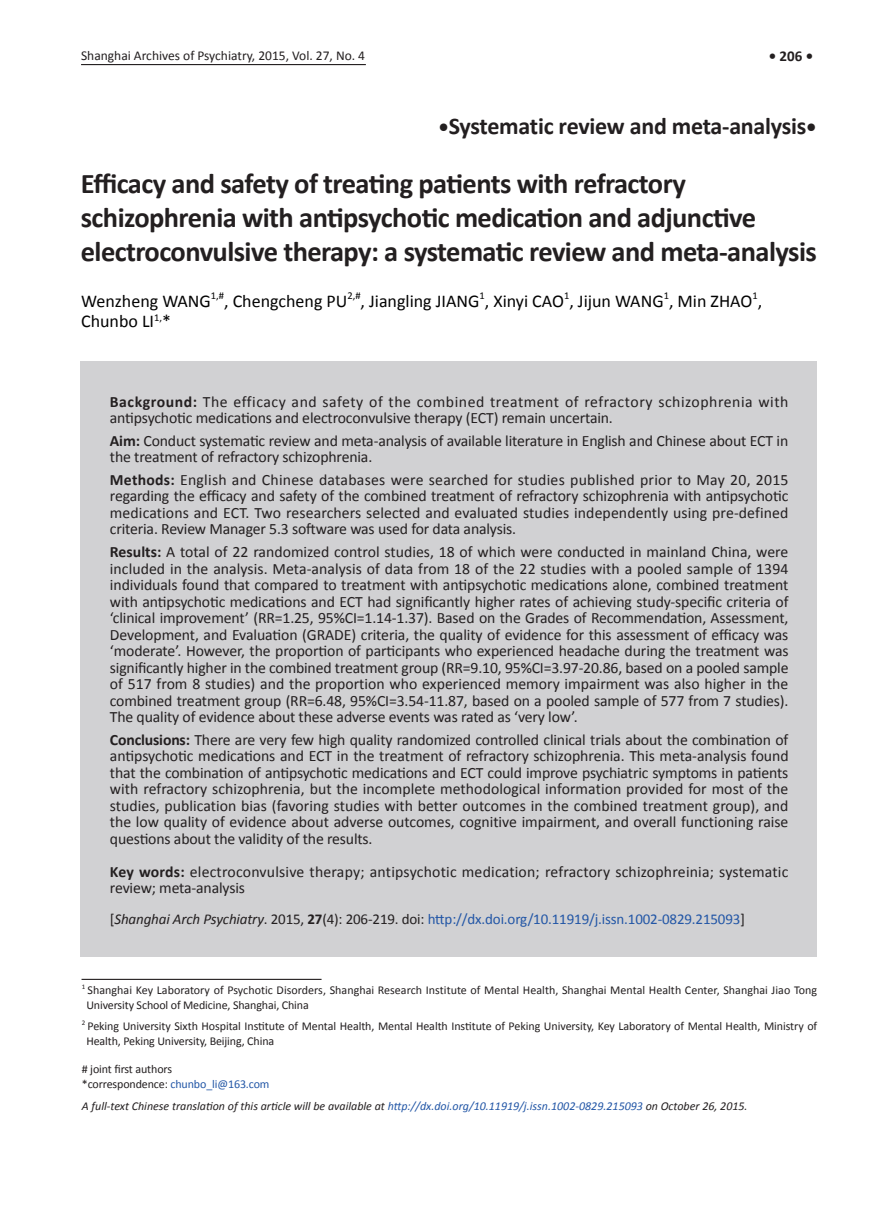
<style>
.page{position:relative;width:893px;height:1212px;background:#fff}
.page>*{position:absolute;margin:0;border:0;box-sizing:border-box;transform-origin:0 0}
.t1{font:700 28.5px/33.9px "Calibri";letter-spacing:-.02em;color:#231f20}
.t2{font:700 24px "Calibri";letter-spacing:-.01em;color:#231f20}
.t3{font:18px "Calibri";color:#030303}
.t4{font:15.75px/16.5px "Calibri";letter-spacing:-.01em;color:#231f20;text-align:justify}
.t5{font:15.75px/16.5px "Calibri";letter-spacing:.01em;color:#231f20}
.t6{font:15.75px/16.5px "Calibri";letter-spacing:.015em;color:#231f20}
.t7{font:15px "Calibri";letter-spacing:-.01em;color:#2256a6}
.t8{font:700 15px "Calibri";color:#231f20}
.t9{font:13.5px "Calibri";color:#231f20}
.t10{font:12px/15px "Calibri";letter-spacing:-.005em;color:#231f20}
.t11{font:italic 12px "Calibri";color:#231f20}
.t12{font:10.5px "Calibri";color:#030303}
.t13{font:7.05px "Calibri";color:#231f20}
.s1{font-size:21px}
.s2{font-weight:700}
.s3{color:#231f20}
.s4{font-style:italic;color:#231f20}
.s5{font-weight:700;color:#231f20}
.s6{color:#2256a6}
</style>
<div class="page">
<hr style="left:82px;top:979px;width:240px;height:1px;background:#231f20">
<div style="left:80px;top:361px;width:737px;height:596px;background:#d1d1d3"></div>
<hr style="left:81px;top:64px;width:285px;height:1px;background:#231f20">
<p class="t9" style="left:81px;top:47px;width:286px">Shanghai Archives of Psychiatry, 2015, Vol. 27, No. 4</p>
<p class="t8" style="left:769px;top:47px;width:46px">• 206 •</p>
<h2 class="t2" style="left:438px;top:111px;width:380px"><span class="s1">•</span>Systematic review and meta-analysis<span class="s1">•</span></h2>
<h1 class="t1" style="left:81px;top:166px;width:737px">Efficacy and safety of treating patients with refractory schizophrenia with antipsychotic medication and adjunctive electroconvulsive therapy: a systematic review and meta-analysis</h1>
<p class="t3" style="left:81px;top:290px;width:131px">Wenzheng WANG</p>
<p class="t12" style="left:211px;top:289px;width:15px">1,#</p>
<p class="t3" style="left:224px;top:290px;width:125px">, Chengcheng PU</p>
<p class="t12" style="left:347px;top:289px;width:15px">2,#</p>
<p class="t3" style="left:361px;top:290px;width:403px">, Jiangling JIANG , Xinyi CAO , Jijun WANG , Min ZHAO ,</p>
<p class="t12" style="left:479px;top:289px;width:7px">1</p>
<p class="t12" style="left:564px;top:289px;width:7px">1</p>
<p class="t12" style="left:664px;top:289px;width:7px">1</p>
<p class="t12" style="left:752px;top:289px;width:7px">1</p>
<p class="t3" style="left:81px;top:309px;width:91px">Chunbo LI<sup>1,</sup>*</p>
<p class="t5" style="left:110px;top:393px;width:680px"><span class="s2">Background:</span> The efficacy and safety of the combined treatment of refractory schizophrenia with antipsychotic medications and electroconvulsive therapy (ECT) remain uncertain.</p>
<p class="t4" style="left:110px;top:432px;width:680px"><span class="s2">Aim:</span> Conduct systematic review and meta-analysis of available literature in English and Chinese about ECT in the treatment of refractory schizophrenia.</p>
<p class="t4" style="left:110px;top:471px;width:680px"><span class="s2">Methods:</span> English and Chinese databases were searched for studies published prior to May 20, 2015 regarding the efficacy and safety of the combined treatment of refractory schizophrenia with antipsychotic medications and ECT. Two researchers selected and evaluated studies independently using pre-defined criteria. Review Manager 5.3 software was used for data analysis.</p>
<p class="t4" style="left:110px;top:543px;width:680px"><span class="s2">Results:</span> A total of 22 randomized control studies, 18 of which were conducted in mainland China, were included in the analysis. Meta-analysis of data from 18 of the 22 studies with a pooled sample of 1394 individuals found that compared to treatment with antipsychotic medications alone, combined treatment with antipsychotic medications and ECT had significantly higher rates of achieving study-specific criteria of ‘clinical improvement’ (RR=1.25, 95%CI=1.14-1.37). Based on the Grades of Recommendation, Assessment, Development, and Evaluation (GRADE) criteria, the quality of evidence for this assessment of efficacy was ‘moderate’. However, the proportion of participants who experienced headache during the treatment was significantly higher in the combined treatment group (RR=9.10, 95%CI=3.97-20.86, based on a pooled sample of 517 from 8 studies) and the proportion who experienced memory impairment was also higher in the combined treatment group (RR=6.48, 95%CI=3.54-11.87, based on a pooled sample of 577 from 7 studies).<br>The quality of evidence about these adverse events was rated as ‘very low’.</p>
<p class="t4" style="left:110px;top:731px;width:680px"><span class="s2">Conclusions:</span> There are very few high quality randomized controlled clinical trials about the combination of antipsychotic medications and ECT in the treatment of refractory schizophrenia. This meta-analysis found that the combination of antipsychotic medications and ECT could improve psychiatric symptoms in patients with refractory schizophrenia, but the incomplete methodological information provided for most of the studies, publication bias (favoring studies with better outcomes in the combined treatment group), and the low quality of evidence about adverse outcomes, cognitive impairment, and overall functioning raise questions about the validity of the results.</p>
<p class="t6" style="left:110px;top:863px;width:680px"><span class="s2">Key words:</span> electroconvulsive therapy; antipsychotic medication; refractory schizophreinia; systematic review; meta-analysis</p>
<p class="t7" style="left:110px;top:909px;width:636px"><span class="s3">[</span><span class="s4">Shanghai Arch Psychiatry</span><span class="s3">. 2015,</span> <span class="s5">27</span><span class="s3">(4): 206-219. doi:</span> http://dx.doi.org/10.11919/j.issn.1002-0829.215093<span class="s3">]</span></p>
<p class="t13" style="left:82px;top:982px;width:5px">1</p>
<p class="t10" style="left:86px;top:983px;width:732px">Shanghai Key Laboratory of Psychotic Disorders, Shanghai Research Institute of Mental Health, Shanghai Mental Health Center, Shanghai Jiao Tong<br>University School of Medicine, Shanghai, China</p>
<p class="t13" style="left:82px;top:1018px;width:5px">2</p>
<p class="t10" style="left:86px;top:1019px;width:732px">Peking University Sixth Hospital Institute of Mental Health, Mental Health Institute of Peking University, Key Laboratory of Mental Health, Ministry of<br>Health, Peking University, Beijing, China</p>
<p class="t10" style="left:82px;top:1061px;width:189px"># joint first authors<br>*correspondence: <span class="s6">chunbo_li@163.com</span></p>
<p class="t11" style="left:82px;top:1098px;width:667px">A full-text Chinese translation of this article will be available at <span class="s6">http://dx.doi.org/10.11919/j.issn.1002-0829.215093</span> on October 26, 2015.</p>
</div>
